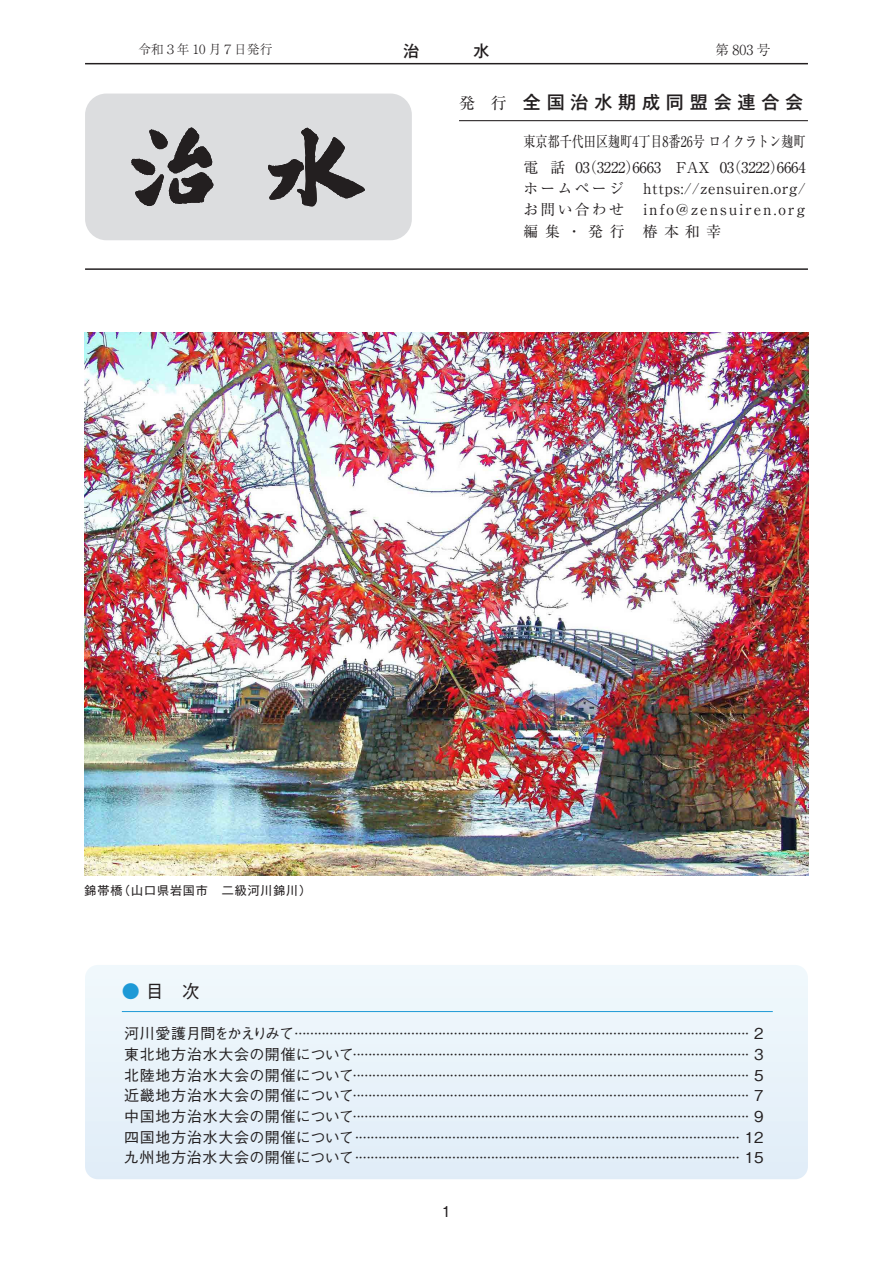
<style>
.page{position:relative;width:893px;height:1263px;background:#fff}
.page>*{position:absolute;margin:0;border:0;box-sizing:border-box;transform-origin:0 0}
.t1{font:500 18px "Gothic MB101 Pro";letter-spacing:.32em;color:#231f20}
.t2{font:500 18px "Gothic BBB Pro";color:#231f20}
.t3{font:500 15px/20.7px "Gothic BBB Pro";letter-spacing:.035em;color:#231f20;text-align:justify}
.t4{font:14.85px/21.3px "Ryumin Pro";letter-spacing:.04em;color:#231f20}
.t5{font:14.85px "Ryumin Pro";letter-spacing:-.02em;color:#231f20}
.t6{font:14.85px "Ryumin Pro";color:#231f20;scale:.81 1}
.t7{font:14.85px/21.3px "Ryumin Pro";letter-spacing:.15em;color:#231f20}
.t8{font:14.85px "Ryumin Pro";letter-spacing:.02em;color:#231f20}
.t9{font:300 13.8px "Ryumin Pro";color:#231f20}
.t10{font:300 12.75px "Ryumin Pro";color:#231f20}
.t11{font:12px "Gothic MB101 Pro";letter-spacing:.08em;color:#231f20}
.s1{font-family:"Ryumin Pro";font-weight:400;font-size:15.9px}
.s2{color:#1d99d6}
</style>
<div class="page">
<div style="left:85px;top:94px;width:327px;height:146px;background:#dcdddf;border-radius:21px"></div>
<hr style="left:85px;top:63px;width:723px;height:1px;background:#231f20">
<hr style="left:85px;top:268px;width:723px;height:2px;background:#231f20">
<svg style="left:131px;top:127px;width:234px;height:80px"></svg>
<hr style="left:459px;top:120px;width:349px;height:1px;background:#231f20">
<img style="left:85px;top:333px;width:723px;height:542px">
<div style="left:85px;top:965px;width:723px;height:214px;background:#e9f3fa"></div>
<hr style="left:122px;top:1011px;width:651px;height:1px;background:#1d99d6">
<p class="t10" style="left:139px;top:39px;width:135px">令和３年 10 月７日発行</p>
<p class="t9" style="left:715px;top:39px;width:57px">第 803 号</p>
<p class="t1" style="left:459px;top:88px;width:346px"><span class="s1">発　行　</span>全国治水期成同盟会連合会</p>
<p class="t6" style="left:524px;top:130px;width:350px">東京都千代田区麹町4丁目8番26号 ロイクラトン麹町</p>
<p class="t7" style="left:523px;top:177px;width:102px">ホームページお問い合わせ</p>
<p class="t4" style="left:643px;top:177px;width:164px">https://zensuiren.org/ info@zensuiren.org</p>
<p class="t5" style="left:523px;top:156px;width:284px">電 話 03（3222）6663 FAX 03（3222）6664</p>
<p class="t8" style="left:523px;top:219px;width:199px">編集・発行 　椿 本 和 幸</p>
<p class="t11" style="left:85px;top:880px;width:228px">錦帯橋（山口県岩国市　二級河川錦川）</p>
<p class="t2" style="left:122px;top:977px;width:79px"><span class="s2">●</span> 目　次</p>
<p class="t3" style="left:124px;top:1021px;width:641px">河川愛護月間をかえりみて····················································································································· 2東北地方治水大会の開催について······································································································ 3北陸地方治水大会の開催について······································································································ 5近畿地方治水大会の開催について······································································································ 7中国地方治水大会の開催について······································································································ 9四国地方治水大会の開催について··································································································· 12九州地方治水大会の開催について··································································································· 15</p>
<p class="t3" style="left:442px;top:1199px;width:11px">1</p>
</div>
